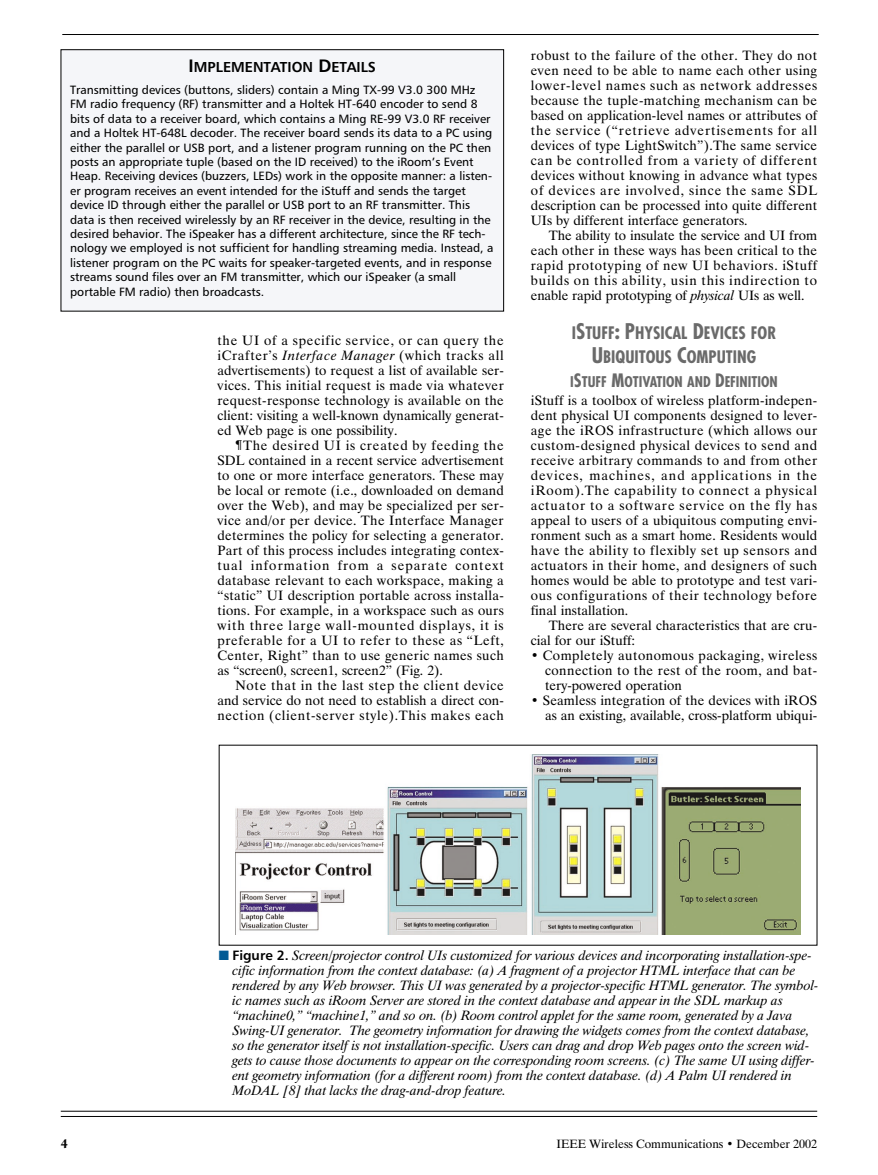
<style>
.page{position:relative;width:878px;height:1175px;background:#fff}
.page>*{position:absolute;margin:0;border:0;box-sizing:border-box;transform-origin:0 0}
.t1{font:700 condensed 16.8px/24px "Futura";color:#6a6a6a;text-align:center}
.t2{font:700 condensed 14.4px "Futura";color:#6a6a6a}
.t3{font:14.4px "Humanist 777 BT Bold B";color:#000}
.t4{font:13.5px/15px "Dutch 801 BT";color:#000;text-align:justify}
.t5{font:italic 13.5px/15px "Dutch 801 BT";color:#000}
.t6{font:12px/14.4px "Humanist 777 BT Roman B";color:#000}
.t7{font:12px "Dutch 801 BT";color:#000}
.t8{font:700 12px "Christiana";color:#000}
.s1{font-size:18px}
.s2{font-style:italic}
.s3{font-size:21px}
.s4{color:#005a95}
.s5{font-family:"Humanist 777 BT Bold B";font-style:normal}
</style>
<div class="page">
<hr style="left:62px;top:34px;width:756px;height:1px;background:#000">
<hr style="left:61px;top:1116px;width:756px;height:1px;background:#000">
<hr style="left:61px;top:1110px;width:756px;height:1px;background:#000">
<div style="left:61px;top:50px;width:442px;height:261px;background:#f5f6f9"></div>
<div style="left:61px;top:49px;width:443px;height:262px;border:1px solid #000"></div>
<img style="left:235px;top:755px;width:565px;height:179px">
<p class="t3" style="left:189px;top:62px;width:189px"><span class="s1">I</span>MPLEMENTATION <span class="s1">D</span>ETAILS</p>
<p class="t6" style="left:70px;top:84px;width:425px">Transmitting devices (buttons, sliders) contain a Ming TX-99 V3.0 300 MHz FM radio frequency (RF) transmitter and a Holtek HT-640 encoder to send 8 bits of data to a receiver board, which contains a Ming RE-99 V3.0 RF receiver and a Holtek HT-648L decoder. The receiver board sends its data to a PC using either the parallel or USB port, and a listener program running on the PC then posts an appropriate tuple (based on the ID received) to the iRoom’s Event Heap. Receiving devices (buzzers, LEDs) work in the opposite manner: a listen&shy;er program receives an event intended for the iStuff and sends the target device ID through either the parallel or USB port to an RF transmitter. This data is then received wirelessly by an RF receiver in the device, resulting in the desired behavior. The iSpeaker has a different architecture, since the RF tech&shy;nology we employed is not sufficient for handling streaming media. Instead, a listener program on the PC waits for speaker-targeted events, and in response streams sound files over an FM transmitter, which our iSpeaker (a small portable FM radio) then broadcasts.</p>
<p class="t4" style="left:217px;top:334px;width:288px">the UI of a specific service, or can query the iCrafter’s <span class="s2">Interface Manager</span> (which tracks all advertisements) to request a list of available ser&shy;vices. This initial request is made via whatever request-response technology is available on the client: visiting a well-known dynamically generat&shy;ed Web page is one possibility.</p>
<p class="t4" style="left:217px;top:439px;width:288px;text-indent:18px">¶The desired UI is created by feeding the SDL contained in a recent service advertisement to one or more interface generators. These may be local or remote (i.e., downloaded on demand over the Web), and may be specialized per ser&shy;vice and/or per device. The Interface Manager determines the policy for selecting a generator.<br>Part of this process includes integrating contex&shy;tual information from a separate context database relevant to each workspace, making a “static” UI description portable across installa&shy;tions. For example, in a workspace such as ours with three large wall-mounted displays, it is preferable for a UI to refer to these as “Left, Center, Right” than to use generic names such as “screen0, screen1, screen2” (Fig. 2).</p>
<p class="t4" style="left:217px;top:679px;width:288px;text-indent:18px">Note that in the last step the client device and service do not need to establish a direct con&shy;nection (client-server style).This makes each</p>
<p class="t4" style="left:531px;top:49px;width:288px">robust to the failure of the other. They do not even need to be able to name each other using lower-level names such as network addresses because the tuple-matching mechanism can be based on application-level names or attributes of the service (“retrieve advertisements for all devices of type LightSwitch”).The same service can be controlled from a variety of different devices without knowing in advance what types of devices are involved, since the same SDL description can be processed into quite different UIs by different interface generators.</p>
<p class="t4" style="left:531px;top:229px;width:288px;text-indent:18px">The ability to insulate the service and UI from each other in these ways has been critical to the rapid prototyping of new UI behaviors. iStuff builds on this ability, usin this indirection to enable rapid prototyping of <span class="s2">physical</span> UIs as well.</p>
<p class="t1" style="left:571px;top:322px;width:206px">I<span class="s3">S</span>TUFF<span class="s3">: P</span>HYSICAL <span class="s3">D</span>EVICES FOR<br><span class="s3">U</span>BIQUITOUS <span class="s3">C</span>OMPUTING</p>
<p class="t2" style="left:570px;top:375px;width:209px">I<span class="s1">S</span>TUFF <span class="s1">M</span>OTIVATION AND <span class="s1">D</span>EFINITION</p>
<p class="t4" style="left:531px;top:394px;width:288px">iStuff is a toolbox of wireless platform-indepen&shy;dent physical UI components designed to lever&shy;age the iROS infrastructure (which allows our custom-designed physical devices to send and receive arbitrary commands to and from other devices, machines, and applications in the iRoom).The capability to connect a physical actuator to a software service on the fly has appeal to users of a ubiquitous computing envi&shy;ronment such as a smart home. Residents would have the ability to flexibly set up sensors and actuators in their home, and designers of such homes would be able to prototype and test vari&shy;ous configurations of their technology before final installation.</p>
<p class="t4" style="left:531px;top:619px;width:288px;text-indent:18px">There are several characteristics that are cru&shy;cial for our iStuff:</p>
<p class="t4" style="left:545px;top:649px;width:273px;text-indent:-14px">• Completely autonomous packaging, wireless connection to the rest of the room, and bat&shy;tery-powered operation</p>
<p class="t4" style="left:531px;top:694px;width:288px;text-align:right">• Seamless integration of the devices with iROS as an existing, available, cross-platform ubiqui-</p>
<p class="t5" style="left:232px;top:949px;width:587px;text-indent:-14px"><span class="s4">■</span> <span class="s5">Figure 2.</span> Screen/projector control UIs customized for various devices and incorporating installation-spe&shy;cific information from the context database: (a) A fragment of a projector HTML interface that can be rendered by any Web browser. This UI was generated by a projector-specific HTML generator. The symbol&shy;ic names such as iRoom Server are stored in the context database and appear in the SDL markup as “machine0,” “machine1,” and so on. (b) Room control applet for the same room, generated by a Java Swing-UI generator. The geometry information for drawing the widgets comes from the context database, so the generator itself is not installation-specific. Users can drag and drop Web pages onto the screen wid&shy;gets to cause those documents to appear on the corresponding room screens. (c) The same UI using differ&shy;ent geometry information (for a different room) from the context database. (d) A Palm UI rendered in MoDAL [8] that lacks the drag-and-drop feature.</p>
<p class="t8" style="left:61px;top:1138px;width:8px">4</p>
<p class="t7" style="left:556px;top:1139px;width:262px">IEEE Wireless Communications • December 2002</p>
</div>
